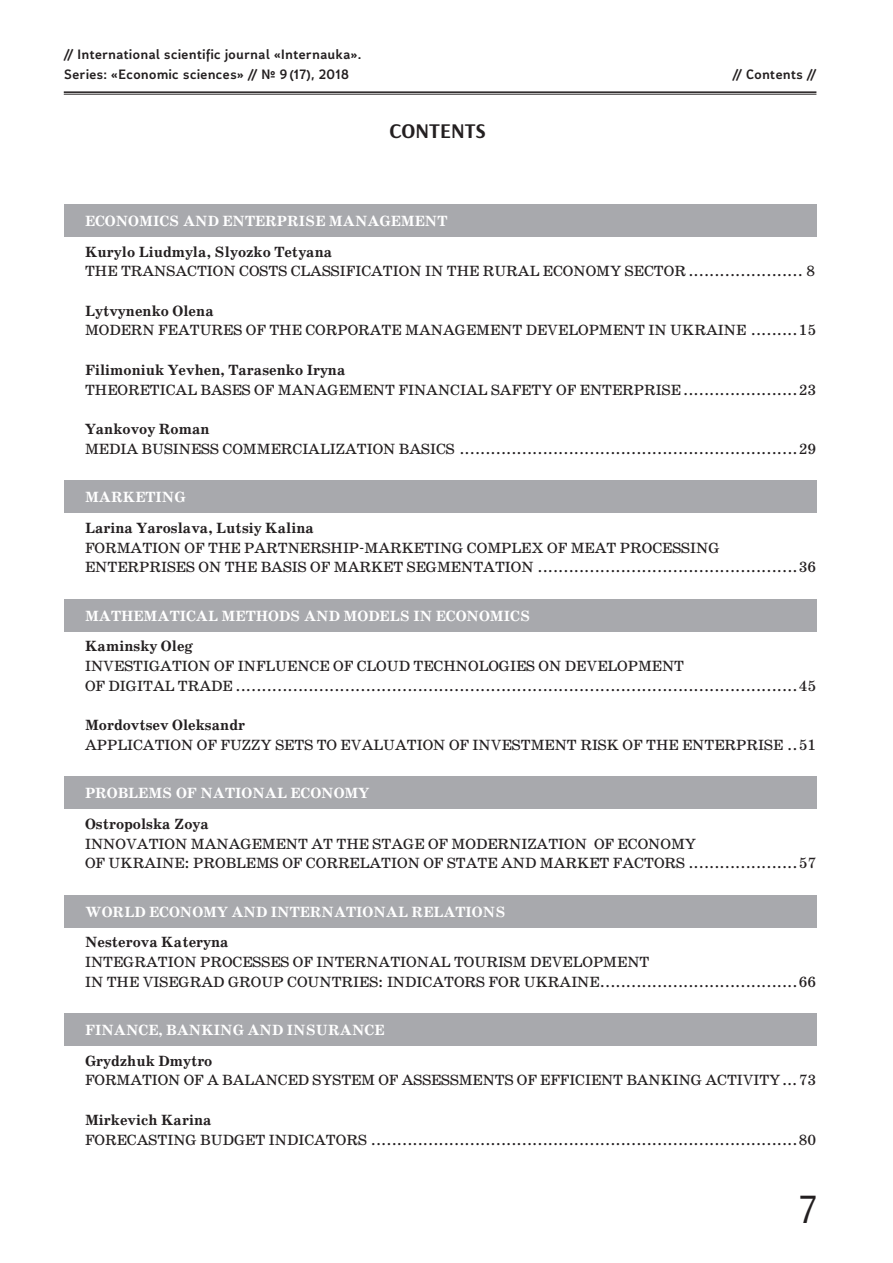
<style>
.page{position:relative;width:893px;height:1263px;background:#fff}
.page>*{position:absolute;margin:0;border:0;box-sizing:border-box;transform-origin:0 0}
.t1{font:42px "Arsenal";color:#231f20}
.t2{font:700 21px "Arsenal";color:#231f20}
.t3{font:500 21px "Certa Sans";letter-spacing:-.01em;color:#fff}
.t4{font:15px/19.8px "School Book AC";color:#231f20}
.t5{font:700 15px "School Book AC";color:#231f20}
.Содержание_Раздел_Пл{font:700 15px "School Book AC";color:#fff}
.t6{font:500 15px/19.8px "Certa Sans";color:#231f20}
</style>
<div class="page">
<hr style="left:64px;top:91px;width:752px;height:2px;background:#231f20">
<hr style="left:64px;top:94px;width:752px;height:1px;background:#231f20">
<div style="left:64px;top:204px;width:752px;height:33px;background:#a8a9ad"></div>
<div style="left:64px;top:599px;width:752px;height:32px;background:#a8a9ad"></div>
<div style="left:64px;top:481px;width:752px;height:32px;background:#a8a9ad"></div>
<div style="left:64px;top:777px;width:752px;height:32px;background:#a8a9ad"></div>
<div style="left:64px;top:895px;width:752px;height:32px;background:#a8a9ad"></div>
<div style="left:64px;top:1013px;width:752px;height:33px;background:#a8a9ad"></div>
<p class="t6" style="left:64px;top:45px;width:299px">// International scientific journal «Internauka».<br>Series: «Economic sciences» // № 9(17), 2018</p>
<p class="t2" style="left:389px;top:118px;width:98px">CONTENTS</p>
<p class="t6" style="left:732px;top:64px;width:86px">// Contents //</p>
<p class="Содержание_Раздел_Пл" style="left:85px;top:213px;width:364px">ECONOMICS AND ENTERPRISE MANAGEMENT</p>
<p class="t3" style="left:64px;top:213px;width:72px">Content</p>
<p class="t5" style="left:85px;top:243px;width:249px">Kurуlo Liudmyla, Slyozko Tetyana</p>
<p class="t4" style="left:85px;top:261px;width:731px">THE TRANSACTION COSTS CLASSIFICATION IN THE RURAL ECONOMY SECTOR ...................... 8</p>
<p class="t5" style="left:85px;top:302px;width:130px">Lytvynenko Olena</p>
<p class="t4" style="left:85px;top:321px;width:733px">MODERN FEATURES OF THE CORPORATE MANAGEMENT DEVELOPMENT IN UKRAINE .........15</p>
<p class="t5" style="left:85px;top:362px;width:262px">Filimoniuk Yevhen, Tarasenko Iryna</p>
<p class="t4" style="left:85px;top:380px;width:733px">THEORETICAL BASES OF MANAGEMENT FINANCIAL SAFETY OF ENTERPRISE......................23</p>
<p class="t5" style="left:85px;top:421px;width:126px">Yankovoy Roman</p>
<p class="t4" style="left:85px;top:439px;width:733px">MEDIA BUSINESS COMMERCIALIZATION BASICS .................................................................29</p>
<p class="Содержание_Раздел_Пл" style="left:85px;top:489px;width:102px">MARKETING</p>
<p class="t5" style="left:85px;top:519px;width:231px">Larina Yaroslava, Lutsiy Kalina</p>
<p class="t4" style="left:85px;top:538px;width:733px">FORMATION OF THE PARTNERSHIP-MARKETING COMPLEX OF MEAT PROCESSING<br>ENTERPRISES ON THE BASIS OF MARKET SEGMENTATION ..................................................36</p>
<p class="Содержание_Раздел_Пл" style="left:85px;top:607px;width:447px">MATHEMATICAL METHODS AND MODELS IN ECONOMICS</p>
<p class="t5" style="left:85px;top:638px;width:110px">Kaminsky Oleg</p>
<p class="t4" style="left:85px;top:656px;width:733px">INVESTIGATION OF INFLUENCE OF CLOUD TECHNOLOGIES ON DEVELOPMENT<br>OF DIGITAL TRADE ............................................................................................................45</p>
<p class="t5" style="left:85px;top:717px;width:161px">Mordovtsev Oleksandr</p>
<p class="t4" style="left:85px;top:735px;width:733px">APPLICATION OF FUZZY SETS TO EVALUATION OF INVESTMENT RISK OF THE ENTERPRISE ..51</p>
<p class="Содержание_Раздел_Пл" style="left:85px;top:785px;width:286px">PROBLEMS OF NATIONAL ECONOMY</p>
<p class="t5" style="left:85px;top:815px;width:125px">Ostropolska Zoya</p>
<p class="t4" style="left:85px;top:834px;width:733px">INNOVATION MANAGEMENT AT THE STAGE OF MODERNIZATION OF ECONOMY<br>OF UKRAINE: PROBLEMS OF CORRELATION OF STATE AND MARKET FACTORS .....................57</p>
<p class="Содержание_Раздел_Пл" style="left:85px;top:903px;width:422px">WORLD ECONOMY AND INTERNATIONAL RELATIONS</p>
<p class="t5" style="left:85px;top:934px;width:145px">Nesterova Kateryna</p>
<p class="t4" style="left:85px;top:952px;width:733px">INTEGRATION PROCESSES OF INTERNATIONAL TOURISM DEVELOPMENT<br>IN THE VISEGRAD GROUP COUNTRIES: INDICATORS FOR UKRAINE......................................66</p>
<p class="Содержание_Раздел_Пл" style="left:85px;top:1022px;width:301px">FINANCE, BANKING AND INSURANCE</p>
<p class="t5" style="left:85px;top:1052px;width:129px">Grydzhuk Dmytro</p>
<p class="t4" style="left:85px;top:1070px;width:733px">FORMATION OF A BALANCED SYSTEM OF ASSESSMENTS OF EFFICIENT BANKING ACTIVITY...73</p>
<p class="t5" style="left:85px;top:1111px;width:128px">Mirkevich Karina</p>
<p class="t4" style="left:85px;top:1130px;width:733px">FORECASTING BUDGET INDICATORS ..................................................................................80</p>
<h1 class="t1" style="left:799px;top:1184px;width:19px">7</h1>
</div>
